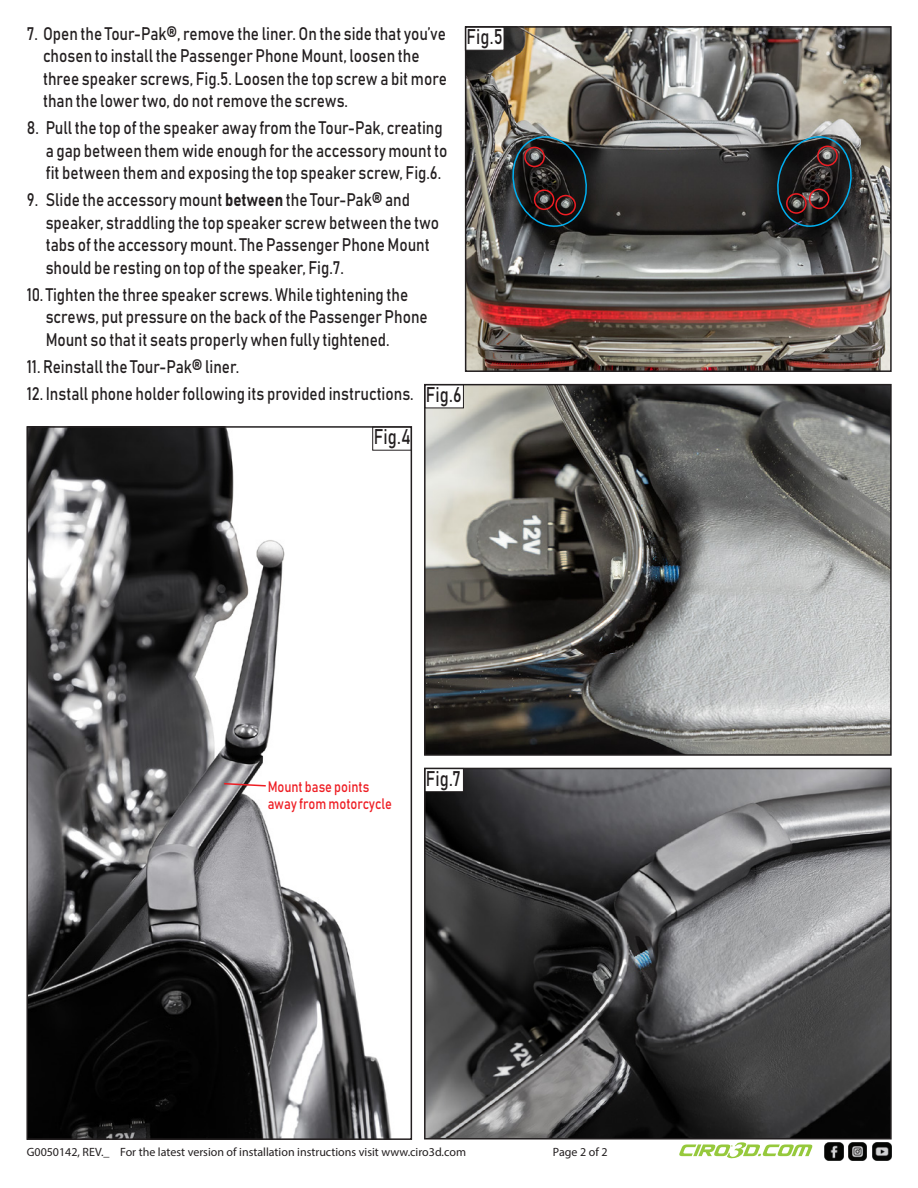
<style>
.page{position:relative;width:918px;height:1188px;background:#fff}
.page>*{position:absolute;margin:0;border:0;box-sizing:border-box;transform-origin:0 0}
.t1{font:21px "Bahnschrift";letter-spacing:.015em;color:#231f20;scale:.79 1}
.t2{font:18px/22.5px "Bahnschrift";color:#231f20;scale:.85 1}
.t3{font:15px/16.5px "Bahnschrift";color:#ee1d23;scale:.85 1}
.t4{font:12px "Myriad Pro";color:#231f20}
.s1{font-size:21px}
.s2{color:#211e1e}
</style>
<div class="page">
<img style="left:872px;top:1142px;width:19px;height:19px">
<img style="left:848px;top:1142px;width:19px;height:19px">
<img style="left:825px;top:1142px;width:19px;height:19px">
<svg style="left:679px;top:1142px;width:133px;height:16px"></svg>
<img style="left:29px;top:429px;width:363px;height:708px">
<svg style="left:223px;top:782px;width:44px;height:5px"></svg>
<img style="left:468px;top:29px;width:421px;height:340px">
<img style="left:508px;top:132px;width:83px;height:99px">
<svg style="left:773px;top:132px;width:83px;height:99px;background:#323134"></svg>
<div style="left:534px;top:189px;width:20px;height:21px;border:2px solid #ee1d23;border-radius:50%"></div>
<div style="left:524px;top:147px;width:21px;height:20px;border:2px solid #ee1d23;border-radius:50%"></div>
<div style="left:372px;top:427px;width:40px;height:24px;background:#fff;border:1px solid #231f20"></div>
<div style="left:465px;top:27px;width:39px;height:24px;background:#fff;border:1px solid #231f20"></div>
<div style="left:465px;top:26px;width:427px;height:346px;border:2px solid #231f20"></div>
<img style="left:427px;top:771px;width:462px;height:366px">
<img style="left:427px;top:387px;width:462px;height:366px">
<div style="left:424px;top:384px;width:40px;height:24px;background:#fff;border:1px solid #231f20"></div>
<div style="left:424px;top:768px;width:40px;height:24px;background:#fff;border:1px solid #231f20"></div>
<div style="left:424px;top:384px;width:468px;height:372px;border:2px solid #231f20"></div>
<div style="left:26px;top:426px;width:386px;height:714px;border:2px solid #231f20"></div>
<div style="left:424px;top:768px;width:468px;height:372px;border:2px solid #231f20"></div>
<p class="t2" style="left:43px;top:22px;width:542px;text-indent:-16px">7. Open the Tour-Pak®, remove the liner. On the side that you’ve <span class="s1">Fig.5 </span>chosen to install the Passenger Phone Mount, loosen the<br>three speaker screws, Fig.5. Loosen the top screw a bit more<br>than the lower two, do not remove the screws.</p>
<p class="t2" style="left:46px;top:116px;width:474px;text-indent:-19px">8. Pull the top of the speaker away from the Tour-Pak, creating a gap between them wide enough for the accessory mount to fit between them and exposing the top speaker screw, Fig.6.</p>
<p class="t2" style="left:46px;top:188px;width:464px;text-indent:-19px">9. Slide the accessory mount between the Tour-Pak® and speaker, straddling the top speaker screw between the two tabs of the accessory mount. The Passenger Phone Mount should be resting on top of the speaker, Fig.7.</p>
<p class="t2" style="left:46px;top:283px;width:451px;text-indent:-19px">10. Tighten the three speaker screws. While tightening the screws, put pressure on the back of the Passenger Phone<br>Mount so that it seats properly when fully tightened.</p>
<p class="t2" style="left:27px;top:355px;width:251px">11. Reinstall the Tour-Pak® liner.</p>
<p class="t2" style="left:27px;top:382px;width:513px">12. Install phone holder following its provided instructions. <span class="s1">Fig.6</span></p>
<p class="t1" style="left:374px;top:424px;width:48px">Fig.4</p>
<p class="t3" style="left:268px;top:778px;width:148px">Mount base points away from motorcycle</p>
<p class="t1" style="left:426px;top:765px;width:46px">Fig.7</p>
<p class="t4" style="left:27px;top:1145px;width:441px">G0050142, REV._ For the latest version of installation instructions visit www.<span class="s2">ciro3d</span>.com</p>
<p class="t4" style="left:553px;top:1145px;width:56px">Page 2 of 2</p>
</div>
